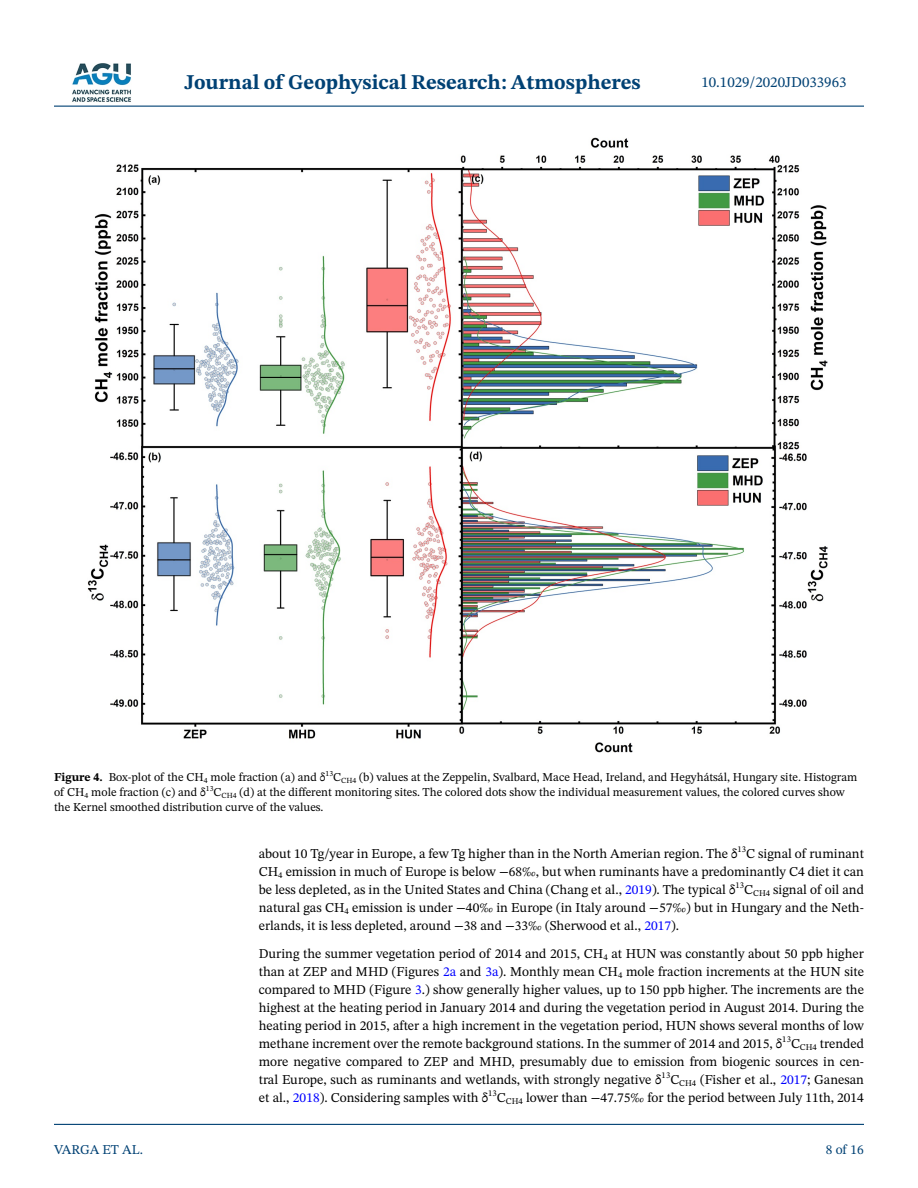
<style>
.page{position:relative;width:918px;height:1188px;background:#fff}
.page>*{position:absolute;margin:0;border:0;box-sizing:border-box;transform-origin:0 0}
.t1{font:700 21px "STIX Two Text";color:#004174}
.t2{font:15px "STIX Two Text";color:#004174}
.t3{font:13.5px/18px "STIX Two Text";color:#000;text-align:justify}
.t4{font:13.5px "STIX Two Text";letter-spacing:-.005em;color:#004174}
.t5{font:12px/15px "STIX Two Text";color:#000}
.t6{font:8.7px "STIX Two Text";color:#000}
.s1{font-weight:700}
.s2{color:#00f}
</style>
<div class="page">
<hr style="left:54px;top:106px;width:810px;height:1px;background:#004174">
<hr style="left:54px;top:1124px;width:810px;height:1px;background:#004174">
<img style="left:72px;top:63px;width:59px;height:39px">
<img style="left:88px;top:137px;width:740px;height:616px">
<h1 class="t1" style="left:184px;top:67px;width:458px">Journal of Geophysical Research: Atmospheres</h1>
<p class="t2" style="left:701px;top:72px;width:147px">10.1029/2020JD033963</p>
<p class="t5" style="left:54px;top:770px;width:805px"><span class="s1">Figure 4.</span> Box-plot of the CH<sub>4</sub> mole fraction (a) and δ<sup>13</sup>C<sub>CH4</sub> (b) values at the Zeppelin, Svalbard, Mace Head, Ireland, and Hegyhátsál, Hungary site. Histogram of CH<sub>4</sub> mole fraction (c) and δ<sup>13</sup>C<sub>CH4</sub> (d) at the different monitoring sites. The colored dots show the individual measurement values, the colored curves show the Kernel smoothed distribution curve of the values.</p>
<p class="t4" style="left:54px;top:1140px;width:90px">VARGA ET AL.</p>
<p class="t3" style="left:259px;top:844px;width:480px">about 10 Tg/year in Europe, a few Tg higher than in the North Amerian region. The δ</p>
<p class="t6" style="left:738px;top:842px;width:10px">13</p>
<p class="t3" style="left:259px;top:844px;width:607px;text-indent:488px">C signal of ruminant CH<sub>4</sub> emission in much of Europe is below −68‰, but when ruminants have a predominantly C4 diet it can be less depleted, as in the United States and China (Chang et al., <span class="s2">2019</span>). The typical δ<sup>13</sup>C<sub>CH4</sub> signal of oil and natural gas CH<sub>4</sub> emission is under −40‰ in Europe (in Italy around −57‰) but in Hungary and the Neth&shy;erlands, it is less depleted, around −38 and −33‰ (Sherwood et al., <span class="s2">2017</span>).</p>
<p class="t3" style="left:259px;top:945px;width:607px">During the summer vegetation period of 2014 and 2015, CH<sub>4</sub> at HUN was constantly about 50 ppb higher than at ZEP and MHD (Figures <span class="s2">2a</span> and <span class="s2">3a</span>). Monthly mean CH<sub>4</sub> mole fraction increments at the HUN site compared to MHD (Figure <span class="s2">3</span>.) show generally higher values, up to 150 ppb higher. The increments are the highest at the heating period in January 2014 and during the vegetation period in August 2014. During the heating period in 2015, after a high increment in the vegetation period, HUN shows several months of low methane increment over the remote background stations. In the summer of 2014 and 2015, δ<sup>13</sup>C<sub>CH4</sub> trended more negative compared to ZEP and MHD, presumably due to emission from biogenic sources in cen&shy;tral Europe, such as ruminants and wetlands, with strongly negative δ<sup>13</sup>C<sub>CH4</sub> (Fisher et al., <span class="s2">2017</span>; Ganesan et al., <span class="s2">2018</span>). Considering samples with δ<sup>13</sup>C<sub>CH4</sub> lower than −47.75‰ for the period between July 11th, 2014</p>
<p class="t4" style="left:826px;top:1140px;width:40px">8 of 16</p>
</div>
